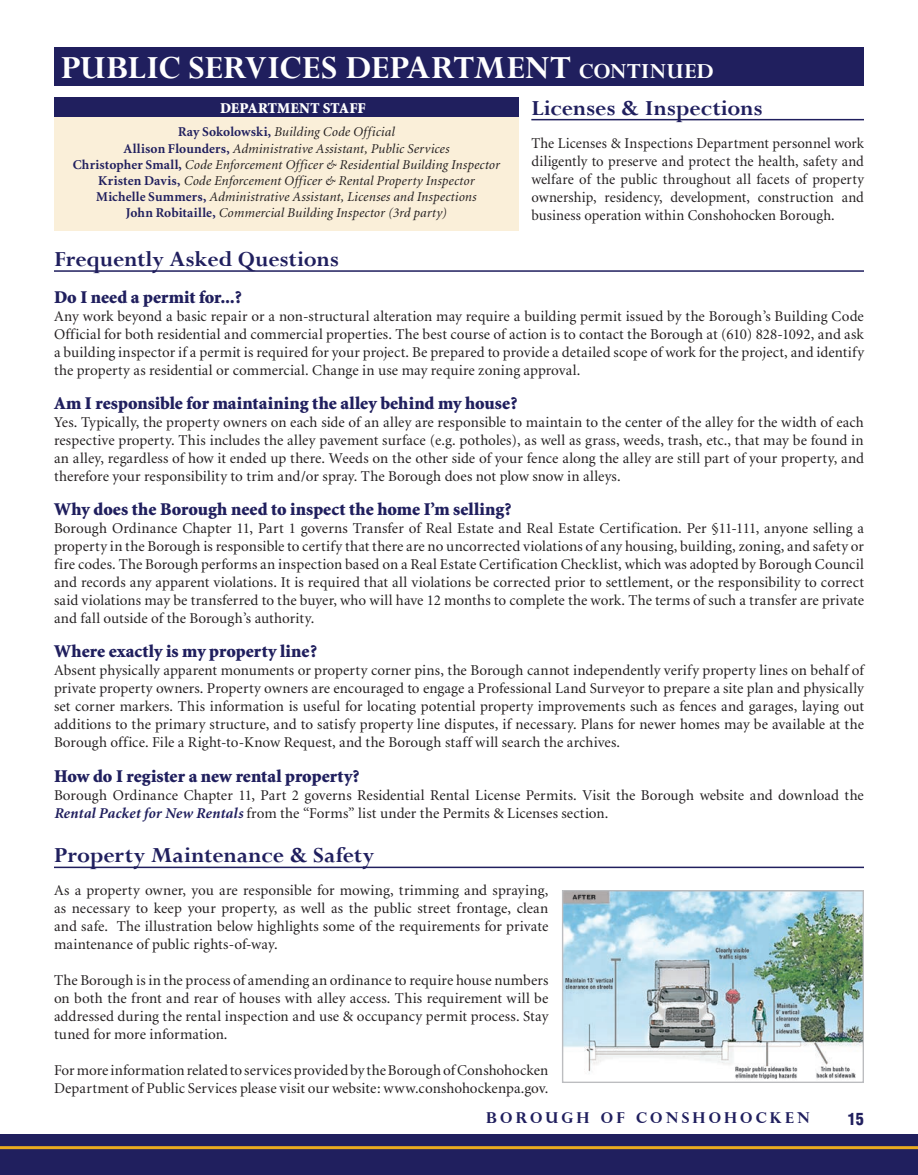
<style>
.page{position:relative;width:918px;height:1175px;background:#fff}
.page>*{position:absolute;margin:0;border:0;box-sizing:border-box;transform-origin:0 0}
.Body_Copy{font:700 36px "Perpetua";letter-spacing:.005em;color:#fff}
.Body_Copy-2{font:700 24px "Perpetua";color:#201f5e}
.Body_Copy-3{font:900 18px "Minion";color:#201f5e}
.t1{font:900 condensed 16.5px "Helvetica";color:#201f5e}
.Body_Copy-4{font:15px/18px "Minion";letter-spacing:.005em;color:#231f20;text-align:justify}
.t2{font:700 15px "Perpetua Titling";letter-spacing:.21em;color:#201f5e}
.t3{font:900 15px "Minion";letter-spacing:.01em;color:#fff}
.t4{font:italic 13.5px "Minion";letter-spacing:.01em;color:#231f20}
.s1{font-size:24px}
.s2{font-weight:700;font-style:normal;color:#201f5e}
.s3{font-weight:700;font-style:italic;color:#201f5e}
</style>
<div class="page">
<div style="left:0;top:1134px;width:918px;height:40px;background:#201f5e"></div>
<hr style="left:0;top:1146px;width:918px;height:3px;background:#ebac20">
<div style="left:54px;top:47px;width:810px;height:39px;background:#201f5e"></div>
<img style="left:564px;top:892px;width:298px;height:187px">
<div style="left:562px;top:890px;width:302px;height:193px;border:1px solid #bcbdc0"></div>
<hr style="left:531px;top:119px;width:333px;height:1px;background:#201f5e">
<div style="left:54px;top:111px;width:464px;height:120px;background:#faefd9"></div>
<div style="left:54px;top:98px;width:464px;height:19px;background:#201f5e"></div>
<hr style="left:54px;top:270px;width:810px;height:2px;background:#201f5e">
<hr style="left:54px;top:866px;width:810px;height:2px;background:#201f5e">
<p class="Body_Copy" style="left:61px;top:45px;width:655px">PUBLIC SERVICES DEPARTMENT <span class="s1">CONTINUED</span></p>
<p class="Body_Copy-2" style="left:531px;top:93px;width:233px">Licenses &amp; Inspections</p>
<p class="Body_Copy-4" style="left:531px;top:134px;width:334px">The Licenses &amp; Inspections Department personnel work diligently to preserve and protect the health, safety and welfare of the public throughout all facets of property ownership, residency, development, construction and business operation within Conshohocken Borough.</p>
<p class="t3" style="left:220px;top:101px;width:147px">DEPARTMENT STAFF</p>
<p class="t4" style="left:178px;top:125px;width:218px"><span class="s2">Ray Sokolowski,</span> Building Code Official</p>
<p class="t4" style="left:123px;top:142px;width:327px"><span class="s2">Allison Flounders,</span> Administrative Assistant, Public Services</p>
<p class="t4" style="left:73px;top:158px;width:428px"><span class="s2">Christopher Small,</span> Code Enforcement Officer &amp; Residential Building Inspector</p>
<p class="t4" style="left:98px;top:174px;width:377px"><span class="s2">Kristen Davis,</span> Code Enforcement Officer &amp; Rental Property Inspector</p>
<p class="t4" style="left:96px;top:190px;width:382px"><span class="s2">Michelle Summers,</span> Administrative Assistant, Licenses and Inspections</p>
<p class="t4" style="left:126px;top:206px;width:322px"><span class="s2">John Robitaille,</span> Commercial Building Inspector (3rd party)</p>
<p class="Body_Copy-2" style="left:54px;top:244px;width:286px">Frequently Asked Questions</p>
<p class="Body_Copy-3" style="left:54px;top:288px;width:189px">Do I need a permit for...?</p>
<p class="Body_Copy-4" style="left:54px;top:307px;width:812px">Any work beyond a basic repair or a non-structural alteration may require a building permit issued by the Borough’s Building Code Official for both residential and commercial properties. The best course of action is to contact the Borough at (610) 828-1092, and ask a building inspector if a permit is required for your project. Be prepared to provide a detailed scope of work for the project, and identify the property as residential or commercial. Change in use may require zoning approval.</p>
<p class="Body_Copy-3" style="left:54px;top:394px;width:465px">Am I responsible for maintaining the alley behind my house?</p>
<p class="Body_Copy-4" style="left:54px;top:413px;width:812px">Yes. Typically, the property owners on each side of an alley are responsible to maintain to the center of the alley for the width of each respective property. This includes the alley pavement surface (e.g. potholes), as well as grass, weeds, trash, etc., that may be found in an alley, regardless of how it ended up there. Weeds on the other side of your fence along the alley are still part of your property, and therefore your responsibility to trim and/or spray. The Borough does not plow snow in alleys.</p>
<p class="Body_Copy-3" style="left:54px;top:500px;width:459px">Why does the Borough need to inspect the home I’m selling?</p>
<p class="Body_Copy-4" style="left:54px;top:520px;width:812px">Borough Ordinance Chapter 11, Part 1 governs Transfer of Real Estate and Real Estate Certification. Per §11-111, anyone selling a property in the Borough is responsible to certify that there are no uncorrected violations of any housing, building, zoning, and safety or fire codes. The Borough performs an inspection based on a Real Estate Certification Checklist, which was adopted by Borough Council and records any apparent violations. It is required that all violations be corrected prior to settlement, or the responsibility to correct said violations may be transferred to the buyer, who will have 12 months to complete the work. The terms of such a transfer are private and fall outside of the Borough’s authority.</p>
<p class="Body_Copy-3" style="left:54px;top:642px;width:265px">Where exactly is my property line?</p>
<p class="Body_Copy-4" style="left:54px;top:662px;width:812px">Absent physically apparent monuments or property corner pins, the Borough cannot independently verify property lines on behalf of private property owners. Property owners are encouraged to engage a Professional Land Surveyor to prepare a site plan and physically set corner markers. This information is useful for locating potential property improvements such as fences and garages, laying out additions to the primary structure, and to satisfy property line disputes, if necessary. Plans for newer homes may be available at the Borough office. File a Right-to-Know Request, and the Borough staff will search the archives.</p>
<p class="Body_Copy-3" style="left:54px;top:766px;width:307px">How do I register a new rental property?</p>
<p class="Body_Copy-4" style="left:54px;top:786px;width:811px">Borough Ordinance Chapter 11, Part 2 governs Residential Rental License Permits. Visit the Borough website and download the<br><span class="s3">Rental Packet for New Rentals</span> from the “Forms” list under the Permits &amp; Licenses section.</p>
<p class="Body_Copy-2" style="left:54px;top:840px;width:322px">Property Maintenance &amp; Safety</p>
<p class="Body_Copy-4" style="left:54px;top:882px;width:496px">As a property owner, you are responsible for mowing, trimming and spraying, as necessary to keep your property, as well as the public street frontage, clean and safe. The illustration below highlights some of the requirements for private maintenance of public rights-of-way.</p>
<p class="Body_Copy-4" style="left:54px;top:972px;width:496px">The Borough is in the process of amending an ordinance to require house numbers on both the front and rear of houses with alley access. This requirement will be addressed during the rental inspection and use &amp; occupancy permit process. Stay tuned for more information.</p>
<p class="Body_Copy-4" style="left:54px;top:1062px;width:496px">For more information related to services provided by the Borough of Conshohocken<br>Department of Public Services please visit our website: www.conshohockenpa.gov.</p>
<p class="t2" style="left:486px;top:1108px;width:325px">BOROUGH OF CONSHOHOCKEN</p>
<p class="t1" style="left:848px;top:1108px;width:18px">15</p>
</div>
